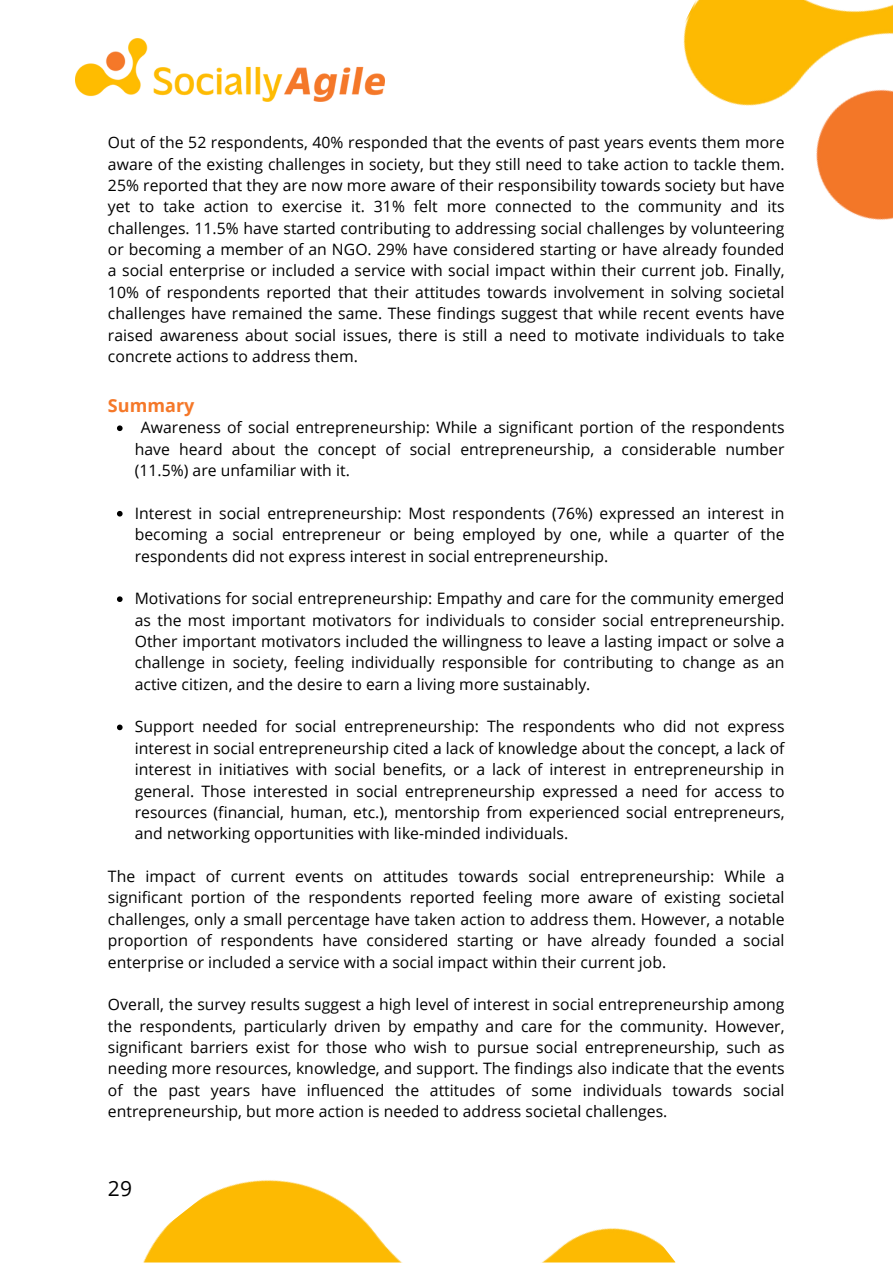
<style>
.page{position:relative;width:893px;height:1264px;background:#fff}
.page>*{position:absolute;margin:0;border:0;box-sizing:border-box;transform-origin:0 0}
.t1{font:21px "Open Sans";color:#000}
.t2{font:700 18px "Open Sans";letter-spacing:.005em;color:#f57829}
.t3{font:15.75px/21.3px "Open Sans";color:#000;text-align:justify}
</style>
<div class="page">
<img style="left:75px;top:38px;width:309px;height:63px">
<img style="left:683px;top:0;width:209px;height:220px">
<img style="left:143px;top:1180px;width:532px;height:82px">
<svg style="left:117px;top:425px;width:6px;height:6px"></svg>
<svg style="left:117px;top:511px;width:6px;height:5px"></svg>
<svg style="left:117px;top:596px;width:6px;height:6px"></svg>
<svg style="left:117px;top:724px;width:6px;height:6px"></svg>
<p class="t3" style="left:108px;top:131px;width:678px">Out of the 52 respondents, 40% responded that the events of past years events them more aware of the existing challenges in society, but they still need to take action to tackle them.<br>25% reported that they are now more aware of their responsibility towards society but have yet to take action to exercise it. 31% felt more connected to the community and its challenges. 11.5% have started contributing to addressing social challenges by volunteering or becoming a member of an NGO. 29% have considered starting or have already founded a social enterprise or included a service with social impact within their current job. Finally, 10% of respondents reported that their attitudes towards involvement in solving societal challenges have remained the same. These findings suggest that while recent events have raised awareness about social issues, there is still a need to motivate individuals to take concrete actions to address them.</p>
<p class="t2" style="left:108px;top:393px;width:88px">Summary</p>
<p class="t3" style="left:135px;top:416px;width:651px;text-indent:6px">Awareness of social entrepreneurship: While a significant portion of the respondents have heard about the concept of social entrepreneurship, a considerable number (11.5%) are unfamiliar with it.</p>
<p class="t3" style="left:135px;top:502px;width:651px">Interest in social entrepreneurship: Most respondents (76%) expressed an interest in becoming a social entrepreneur or being employed by one, while a quarter of the respondents did not express interest in social entrepreneurship.</p>
<p class="t3" style="left:135px;top:587px;width:651px">Motivations for social entrepreneurship: Empathy and care for the community emerged as the most important motivators for individuals to consider social entrepreneurship.<br>Other important motivators included the willingness to leave a lasting impact or solve a challenge in society, feeling individually responsible for contributing to change as an active citizen, and the desire to earn a living more sustainably.</p>
<p class="t3" style="left:135px;top:715px;width:651px">Support needed for social entrepreneurship: The respondents who did not express interest in social entrepreneurship cited a lack of knowledge about the concept, a lack of interest in initiatives with social benefits, or a lack of interest in entrepreneurship in general. Those interested in social entrepreneurship expressed a need for access to resources (financial, human, etc.), mentorship from experienced social entrepreneurs, and networking opportunities with like-minded individuals.</p>
<p class="t3" style="left:108px;top:865px;width:678px">The impact of current events on attitudes towards social entrepreneurship: While a significant portion of the respondents reported feeling more aware of existing societal challenges, only a small percentage have taken action to address them. However, a notable proportion of respondents have considered starting or have already founded a social enterprise or included a service with a social impact within their current job.</p>
<p class="t3" style="left:108px;top:993px;width:678px">Overall, the survey results suggest a high level of interest in social entrepreneurship among the respondents, particularly driven by empathy and care for the community. However, significant barriers exist for those who wish to pursue social entrepreneurship, such as needing more resources, knowledge, and support. The findings also indicate that the events of the past years have influenced the attitudes of some individuals towards social entrepreneurship, but more action is needed to address societal challenges.</p>
<p class="t1" style="left:108px;top:1173px;width:26px">29</p>
</div>
